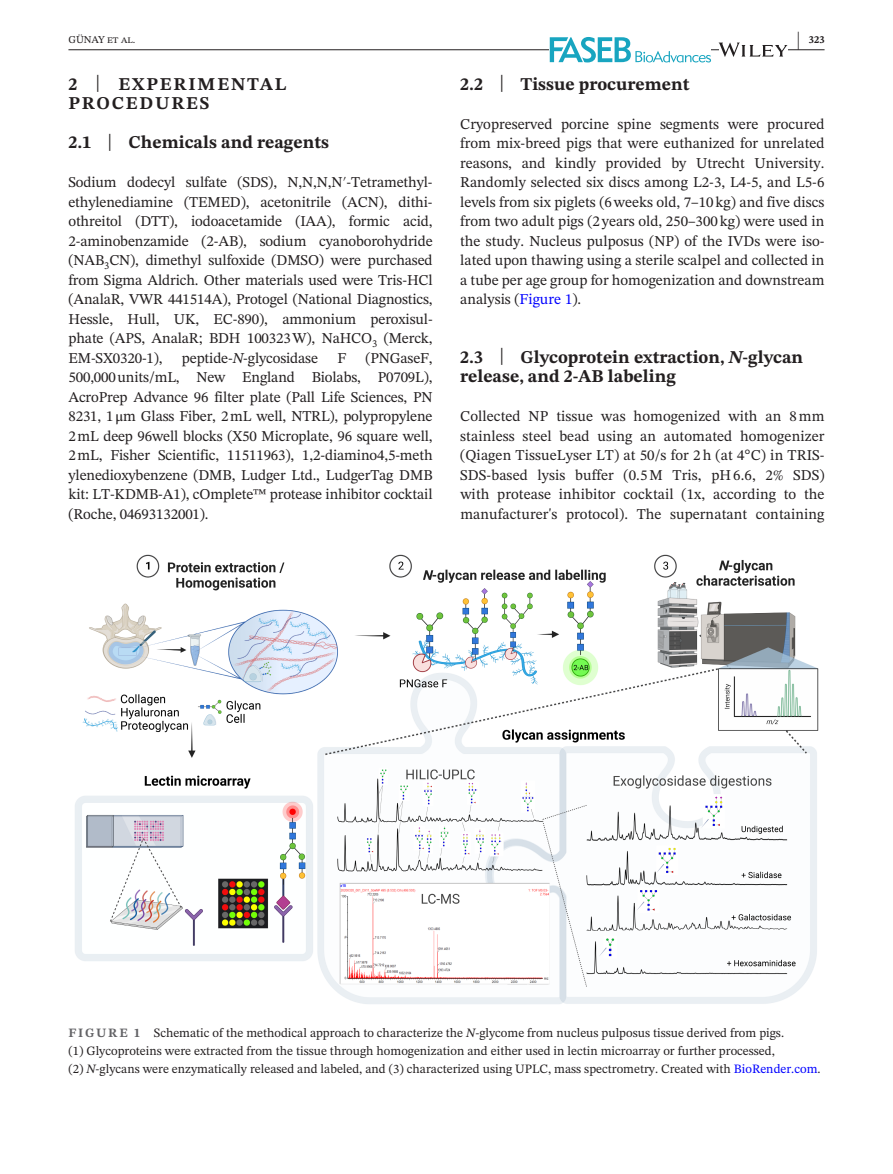
<style>
.page{position:relative;width:893px;height:1174px;background:#fff}
.page>*{position:absolute;margin:0;border:0;box-sizing:border-box;transform-origin:0 0}
.t1{font:700 21px "STIX Two Text";color:#231f20;scale:.42 1}
.t2{font:700 18px/19.5px "STIX Two Text";color:#231f20}
.t3{font:700 18px/19.5px "STIX Two Text";letter-spacing:.1em;color:#231f20}
.t4{font:15px/19.5px "STIX Two Text";letter-spacing:-.01em;color:#231f20;text-align:justify}
.t5{font:12.75px/18px "STIX Two Text";color:#231f20}
.t6{font:10.5px "STIX Two Text";color:#231f20}
.t7{font:700 10.5px "STIX Two Text";color:#231f20}
.s1{font-weight:400;font-size:23.7px}
.s2{font-family:"STIX"}
.s3{color:#00f}
.s4{font-style:italic}
.s5{font-weight:700;color:#636366}
</style>
<div class="page">
<hr style="left:68px;top:49px;width:756px;height:1px;background:#231f20">
<svg style="left:550px;top:37px;width:161px;height:25px"></svg>
<svg style="left:719px;top:43px;width:68px;height:14px"></svg>
<img style="left:75px;top:555px;width:743px;height:449px">
<h1 class="t1" style="left:797px;top:24px;width:8px">|</h1>
<p class="t6" style="left:68px;top:32px;width:68px">GÜNAY et al.</p>
<p class="t7" style="left:809px;top:32px;width:17px">323</p>
<p class="t3" style="left:68px;top:74px;width:220px">2 <span class="s1">|</span> EXPERIMENTAL<br>PROCEDURES</p>
<p class="t2" style="left:68px;top:133px;width:262px">2.1 <span class="s1">|</span> Chemicals and reagents</p>
<p class="t4" style="left:68px;top:172px;width:366px">Sodium dodecyl sulfate (SDS), N,N,N,N<span class="s2">′</span>-Tetramethyl&shy;ethylenediamine (TEMED), acetonitrile (ACN), dithi&shy;othreitol (DTT), iodoacetamide (IAA), formic acid, 2-aminobenzamide (2-AB), sodium cyanoborohydride (NAB<sub>3</sub>CN), dimethyl sulfoxide (DMSO) were purchased from Sigma Aldrich. Other materials used were Tris-HCl (AnalaR, VWR 441514A), Protogel (National Diagnostics, Hessle, Hull, UK, EC-890), ammonium peroxisul&shy;phate (APS, AnalaR; BDH 100323W), NaHCO<sub>3</sub> (Merck, EM-SX0320-1),</p>
<p class="t2" style="left:460px;top:74px;width:231px">2.2 <span class="s1">|</span> Tissue procurement</p>
<p class="t4" style="left:460px;top:114px;width:366px">Cryopreserved porcine spine segments were procured from mix-breed pigs that were euthanized for unrelated reasons, and kindly provided by Utrecht University.<br>Randomly selected six discs among L2-3, L4-5, and L5-6 levels from six piglets (6weeks old, 7–10kg) and five discs from two adult pigs (2 years old, 250–300kg) were used in the study. Nucleus pulposus (NP) of the IVDs were iso&shy;lated upon thawing using a sterile scalpel and collected in a tube per age group for homogenization and downstream analysis (<span class="s3">Figure 1</span>).</p>
<p class="t2" style="left:460px;top:347px;width:344px">2.3 <span class="s1">|</span> Glycoprotein extraction, <span class="s4">N</span>-glycan release, and 2-AB labeling</p>
<p class="t4" style="left:460px;top:406px;width:366px">Collected NP tissue was homogenized with an 8mm stainless steel bead using an automated homogenizer (Qiagen TissueLyser LT) at 50/s for 2h (at 4°C) in TRIS-SDS-based lysis buffer (0.5M Tris, pH6.6, 2% SDS) with protease inhibitor cocktail (1x, according to the manufacturer's protocol). The supernatant containing</p>
<p class="t4" style="left:68px;top:348px;width:366px;text-indent:297px">(PNGaseF, 500,000units/mL, New England Biolabs, P0709L), AcroPrep Advance 96 filter plate (Pall Life Sciences, PN 8231, 1<span class="s2">μ</span>m Glass Fiber, 2mL well, NTRL), polypropylene 2mL deep 96well blocks (X50 Microplate, 96 square well, 2mL, Fisher Scientific, 11511963), 1,2-diamino4,5-meth ylenedioxybenzene (DMB, Ludger Ltd., LudgerTag DMB kit: LT-KDMB-A1), cOmplete™ protease inhibitor cocktail (Roche, 04693132001).</p>
<p class="t4" style="left:182px;top:348px;width:138px">peptide-<span class="s4">N</span>-glycosidase</p>
<p class="t4" style="left:337px;top:348px;width:10px">F</p>
<p class="t5" style="left:68px;top:1023px;width:754px"><span class="s5">FIGURE 1</span> Schematic of the methodical approach to characterize the <span class="s4">N</span>-glycome from nucleus pulposus tissue derived from pigs.<br>(1) Glycoproteins were extracted from the tissue through homogenization and either used in lectin microarray or further processed,<br>(2) <span class="s4">N</span>-glycans were enzymatically released and labeled, and (3) characterized using UPLC, mass spectrometry. Created with <span class="s3">BioRender.com</span>.</p>
</div>
